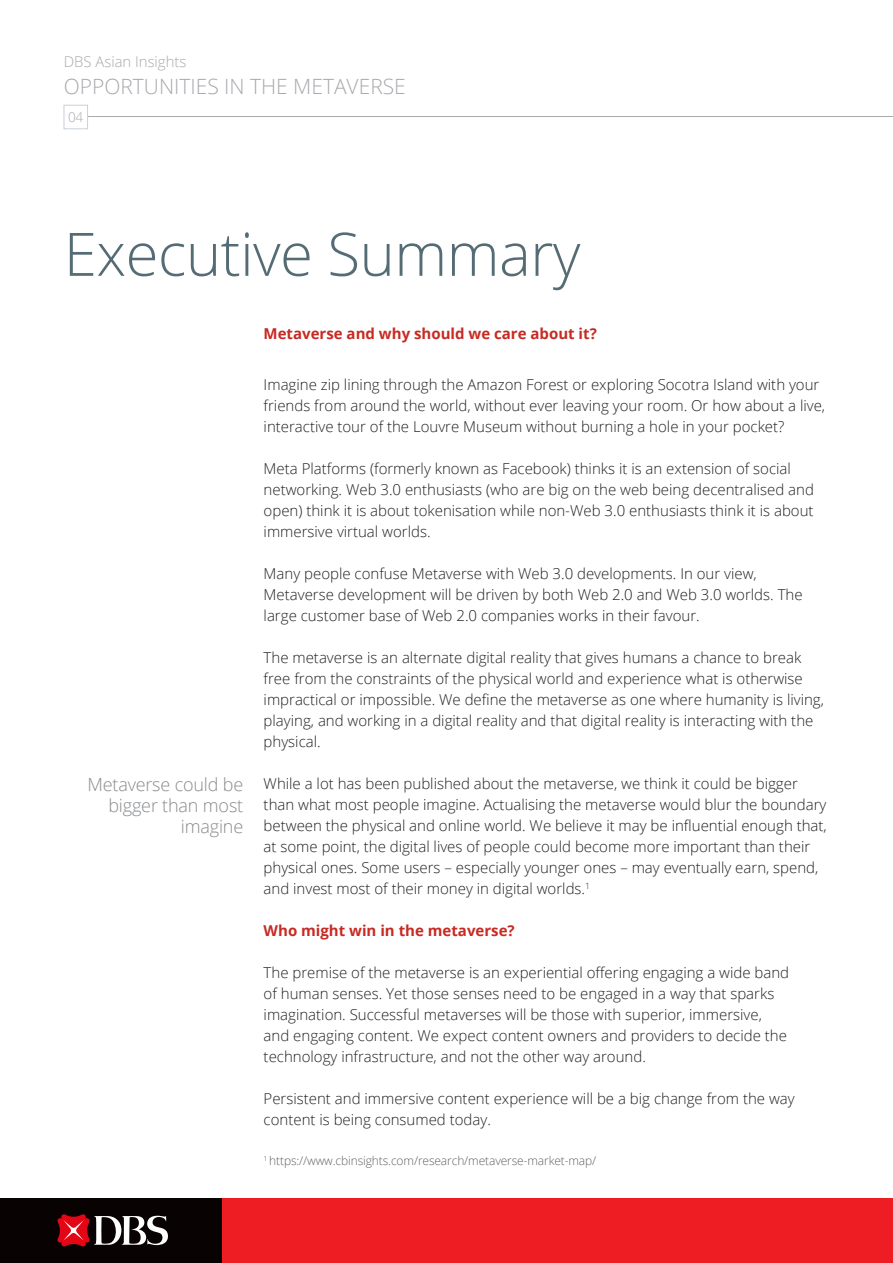
<style>
.page{position:relative;width:893px;height:1263px;background:#fff}
.page>*{position:absolute;margin:0;border:0;box-sizing:border-box;transform-origin:0 0}
.BODY2{font:300 60px "Open Sans";letter-spacing:-.01em;color:#556c75}
.t1{font:300 21px "Open Sans";color:#a8a9ad}
.t2{font:300 18px/21px "Open Sans";letter-spacing:-.01em;color:#888a8d;text-align:right}
.BODY2-2{font:300 15px/21px "Open Sans";color:#231f20}
.BODY2-3{font:700 15px "Open Sans";color:#c72a22}
.t3{font:300 14.85px "Open Sans";color:#a8a9ad}
.t4{font:300 13.5px "Open Sans";color:#a8a9ad}
.T_CS_6_8pt{font:300 12px "Open Sans";letter-spacing:-.01em;color:#636161}
</style>
<div class="page">
<div style="left:0;top:1198px;width:893px;height:65px;background:#ee1d23"></div>
<div style="left:0;top:1198px;width:221px;height:65px;background:#080302"></div>
<svg style="left:57px;top:1214px;width:111px;height:33px"></svg>
<hr style="left:85px;top:117px;width:808px;height:1px;background:#a8a9ad">
<div style="left:64px;top:105px;width:24px;height:24px;background:#fff;border:1px solid #c8d1d8"></div>
<p class="t3" style="left:64px;top:52px;width:124px">DBS Asian Insights</p>
<p class="t1" style="left:64px;top:72px;width:344px">OPPORTUNITIES IN THE METAVERSE</p>
<p class="t4" style="left:68px;top:108px;width:17px">04</p>
<p class="BODY2" style="left:64px;top:213px;width:518px">Executive Summary</p>
<p class="t2" style="left:87px;top:773px;width:157px">Metaverse could be bigger than most imagine</p>
<p class="BODY2-3" style="left:264px;top:322px;width:335px">Metaverse and why should we care about it?</p>
<p class="BODY2-2" style="left:264px;top:374px;width:563px">Imagine zip lining through the Amazon Forest or exploring Socotra Island with your friends from around the world, without ever leaving your room. Or how about a live, interactive tour of the Louvre Museum without burning a hole in your pocket?</p>
<p class="BODY2-2" style="left:264px;top:458px;width:552px">Meta Platforms (formerly known as Facebook) thinks it is an extension of social networking. Web 3.0 enthusiasts (who are big on the web being decentralised and open) think it is about tokenisation while non-Web 3.0 enthusiasts think it is about immersive virtual worlds.</p>
<p class="BODY2-2" style="left:264px;top:563px;width:540px">Many people confuse Metaverse with Web 3.0 developments. In our view,<br>Metaverse development will be driven by both Web 2.0 and Web 3.0 worlds. The large customer base of Web 2.0 companies works in their favour.</p>
<p class="BODY2-2" style="left:264px;top:647px;width:562px">The metaverse is an alternate digital reality that gives humans a chance to break free from the constraints of the physical world and experience what is otherwise impractical or impossible. We define the metaverse as one where humanity is living, playing, and working in a digital reality and that digital reality is interacting with the physical.</p>
<p class="BODY2-2" style="left:264px;top:773px;width:565px">While a lot has been published about the metaverse, we think it could be bigger than what most people imagine. Actualising the metaverse would blur the boundary between the physical and online world. We believe it may be influential enough that, at some point, the digital lives of people could become more important than their physical ones. Some users – especially younger ones – may eventually earn, spend, and invest most of their money in digital worlds.<sup>1</sup></p>
<p class="BODY2-3" style="left:264px;top:920px;width:253px">Who might win in the metaverse?</p>
<p class="BODY2-2" style="left:264px;top:962px;width:527px">The premise of the metaverse is an experiential offering engaging a wide band of human senses. Yet those senses need to be engaged in a way that sparks imagination. Successful metaverses will be those with superior, immersive, and engaging content. We expect content owners and providers to decide the technology infrastructure, and not the other way around.</p>
<p class="BODY2-2" style="left:264px;top:1088px;width:533px">Persistent and immersive content experience will be a big change from the way content is being consumed today.</p>
<p class="T_CS_6_8pt" style="left:264px;top:1153px;width:334px"><sup>1</sup> https://www.cbinsights.com/research/metaverse-market-map/</p>
</div>
